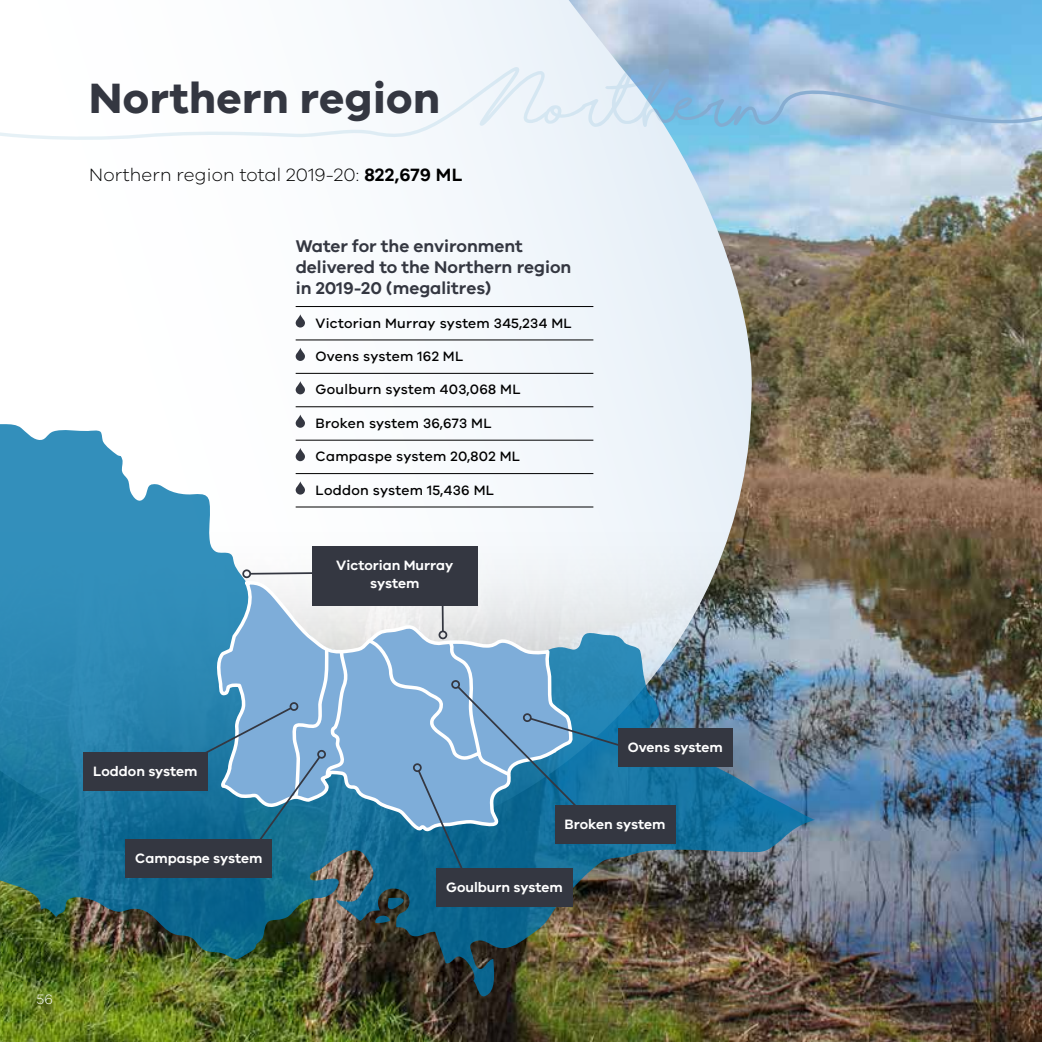
<style>
.page{position:relative;width:1042px;height:1042px;background:#fff}
.page>*{position:absolute;margin:0;border:0;box-sizing:border-box;transform-origin:0 0}
.t1{font:700 43.75px "VIC";letter-spacing:.01em;color:#343741}
.t2{font:300 18.38px "VIC";letter-spacing:.01em;color:#000}
.t3{font:600 17.5px/21px "VIC";color:#343741}
.t4{font:500 14px "VIC";letter-spacing:.02em;color:#000}
.t5{font:600 14px/17.5px "VIC";color:#fff;text-align:center}
.t6{font:300 14px "VIC";color:#fff}
.s1{font-weight:600}
</style>
<div class="page">
<img style="left:0;top:174px;width:1042px;height:868px">
<svg style="left:756px;top:0;width:286px;height:174px"></svg>
<svg style="left:0;top:0;width:756px;height:421px"></svg>
<svg style="left:756px;top:65px;width:286px;height:77px"></svg>
<svg style="left:0;top:65px;width:756px;height:77px"></svg>
<img style="left:0;top:421px;width:815px;height:577px">
<svg style="left:374px;top:896px;width:30px;height:27px"></svg>
<svg style="left:216px;top:574px;width:358px;height:62px;fill:#eaebec"></svg>
<svg style="left:195px;top:636px;width:435px;height:244px"></svg>
<div style="left:523px;top:713px;width:9px;height:9px;border:2px solid #343741;border-radius:50%"></div>
<div style="left:83px;top:752px;width:124px;height:38px;background:#343741"></div>
<div style="left:125px;top:839px;width:147px;height:39px;background:#343741"></div>
<div style="left:436px;top:868px;width:137px;height:39px;background:#343741"></div>
<div style="left:555px;top:805px;width:120px;height:39px;background:#343741"></div>
<div style="left:618px;top:728px;width:115px;height:39px;background:#343741"></div>
<svg style="left:251px;top:571px;width:61px;height:4px"></svg>
<div style="left:242px;top:569px;width:9px;height:9px;border:2px solid #343741;border-radius:50%"></div>
<hr style="left:442px;top:596px;width:2px;height:35px;background:#343741">
<div style="left:438px;top:630px;width:9px;height:9px;border:2px solid #343741;border-radius:50%"></div>
<div style="left:312px;top:546px;width:165px;height:60px;background:#343741"></div>
<hr style="left:296px;top:306px;width:297px;height:1px;background:#000">
<hr style="left:296px;top:340px;width:297px;height:1px;background:#000">
<hr style="left:296px;top:373px;width:297px;height:1px;background:#000">
<hr style="left:296px;top:406px;width:297px;height:1px;background:#000">
<hr style="left:296px;top:440px;width:297px;height:1px;background:#000">
<hr style="left:296px;top:473px;width:297px;height:1px;background:#000">
<hr style="left:296px;top:507px;width:297px;height:1px;background:#000">
<svg style="left:296px;top:314px;width:9px;height:13px"></svg>
<svg style="left:296px;top:348px;width:9px;height:13px"></svg>
<svg style="left:296px;top:381px;width:9px;height:13px"></svg>
<svg style="left:296px;top:414px;width:9px;height:14px"></svg>
<svg style="left:296px;top:448px;width:9px;height:13px"></svg>
<svg style="left:296px;top:481px;width:9px;height:13px"></svg>
<h1 class="t1" style="left:89px;top:71px;width:352px">Northern region</h1>
<h2 class="t2" style="left:89px;top:164px;width:375px">Northern region total 2019-20: <span class="s1">822,679 ML</span></h2>
<p class="t3" style="left:296px;top:235px;width:277px">Water for the environment delivered to the Northern region in 2019-20 (megalitres)</p>
<p class="t4" style="left:315px;top:314px;width:258px">Victorian Murray system 345,234 ML</p>
<p class="t4" style="left:315px;top:348px;width:149px">Ovens system 162 ML</p>
<p class="t4" style="left:315px;top:381px;width:207px">Goulburn system 403,068 ML</p>
<p class="t4" style="left:315px;top:415px;width:178px">Broken system 36,673 ML</p>
<p class="t4" style="left:315px;top:448px;width:206px">Campaspe system 20,802 ML</p>
<p class="t4" style="left:315px;top:481px;width:180px">Loddon system 15,436 ML</p>
<p class="t5" style="left:336px;top:556px;width:119px">Victorian Murray system</p>
<p class="t5" style="left:93px;top:762px;width:106px">Loddon system</p>
<p class="t5" style="left:135px;top:849px;width:129px">Campaspe system</p>
<p class="t6" style="left:36px;top:991px;width:18px">56</p>
<p class="t5" style="left:628px;top:738px;width:97px">Ovens system</p>
<p class="t5" style="left:565px;top:815px;width:102px">Broken system</p>
<p class="t5" style="left:446px;top:878px;width:118px">Goulburn system</p>
</div>
